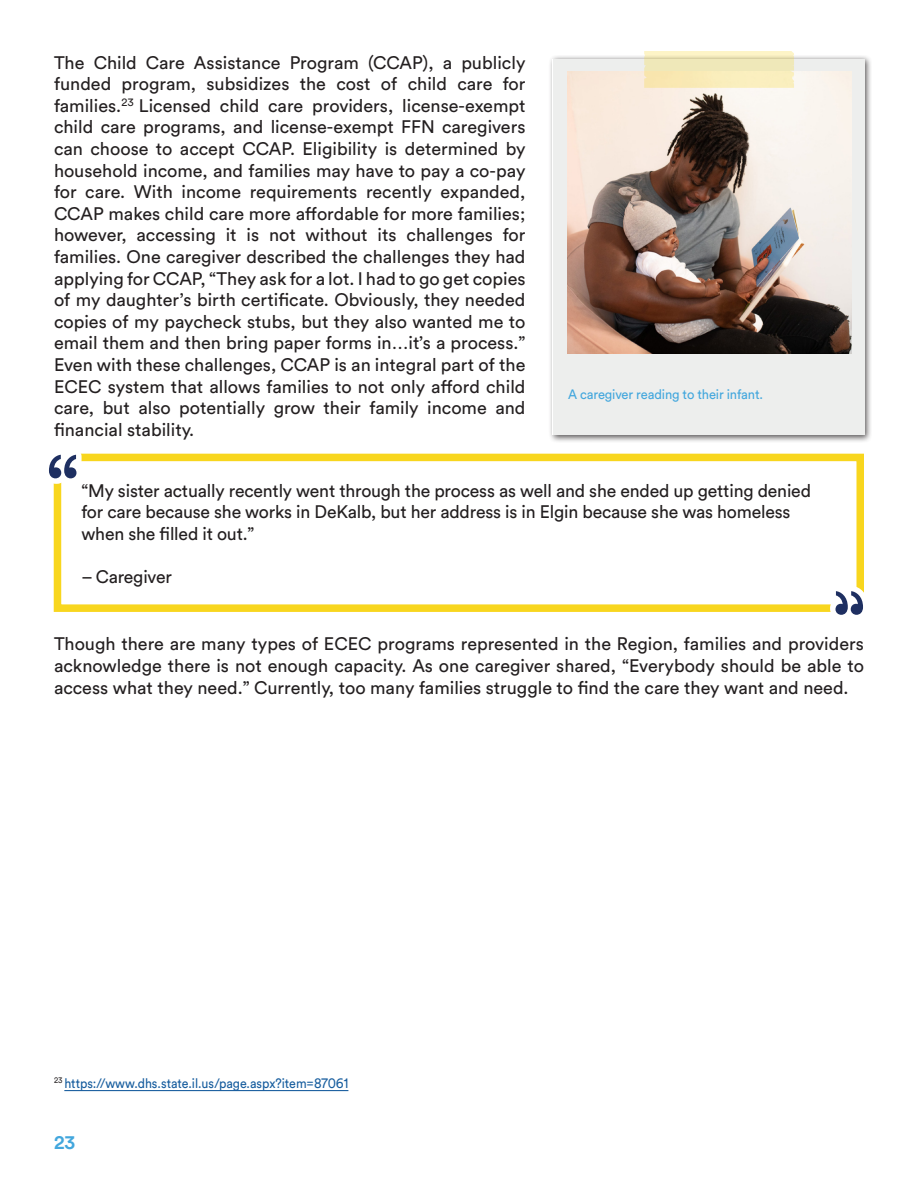
<style>
.page{position:relative;width:918px;height:1188px;background:#fff}
.page>*{position:absolute;margin:0;border:0;box-sizing:border-box;transform-origin:0 0}
.t1{font:18px/21.6px "Circular Air Pro";letter-spacing:-.01em;color:#231f20;text-align:justify}
.t2{font:700 18px "Circular Air Pro";color:#43a7dd}
.t3{font:13.5px "Circular Air Pro";color:#175d9e;scale:.92 1}
.t4{font:13.5px "Circular Air Pro";letter-spacing:-.01em;color:#43a7dd;scale:.96 1}
</style>
<div class="page">
<hr style="left:64px;top:1090px;width:284px;height:1px;background:#175d9e">
<div style="left:549px;top:55px;width:323px;height:388px;background:#231f20;opacity:.75"></div>
<div style="left:553px;top:59px;width:311px;height:376px;background:#edeeed"></div>
<img style="left:568px;top:72px;width:283px;height:281px">
<svg style="left:644px;top:51px;width:150px;height:20px;background:#f0e9bb"></svg>
<div style="left:54px;top:454px;width:810px;height:158px;border:8px solid #f8d61e"></div>
<svg style="left:49px;top:453px;width:37px;height:34px"></svg>
<svg style="left:826px;top:579px;width:38px;height:36px"></svg>
<img style="left:573px;top:71px;width:278px;height:281px">
<p class="t1" style="left:54px;top:51px;width:473px">The Child Care Assistance Program (CCAP), a publicly funded program, subsidizes the cost of child care for families.<sup>23</sup> Licensed child care providers, license-exempt child care programs, and license-exempt FFN caregivers can choose to accept CCAP. Eligibility is determined by household income, and families may have to pay a co-pay for care. With income requirements recently expanded, CCAP makes child care more affordable for more families; however, accessing it is not without its challenges for families. One caregiver described the challenges they had applying for CCAP, “They ask for a lot. I had to go get copies of my daughter’s birth certificate. Obviously, they needed copies of my paycheck stubs, but they also wanted me to email them and then bring paper forms in…it’s a process.” Even with these challenges, CCAP is an integral part of the ECEC system that allows families to not only afford child care, but also potentially grow their family income and financial stability.</p>
<p class="t4" style="left:568px;top:385px;width:205px">A caregiver reading to their infant.</p>
<p class="t1" style="left:81px;top:479px;width:731px;text-align:left">“My sister actually recently went through the process as well and she ended up getting denied for care because she works in DeKalb, but her address is in Elgin because she was homeless when she filled it out.”</p>
<p class="t1" style="left:81px;top:565px;width:92px">– Caregiver</p>
<p class="t1" style="left:54px;top:633px;width:812px">Though there are many types of ECEC programs represented in the Region, families and providers acknowledge there is not enough capacity. As one caregiver shared, “Everybody should be able to access what they need.” Currently, too many families struggle to find the care they want and need.</p>
<p class="t3" style="left:54px;top:1074px;width:322px"><sup>23</sup> https://www.dhs.state.il.us/page.aspx?item=87061</p>
<p class="t2" style="left:54px;top:1130px;width:23px">23</p>
</div>
